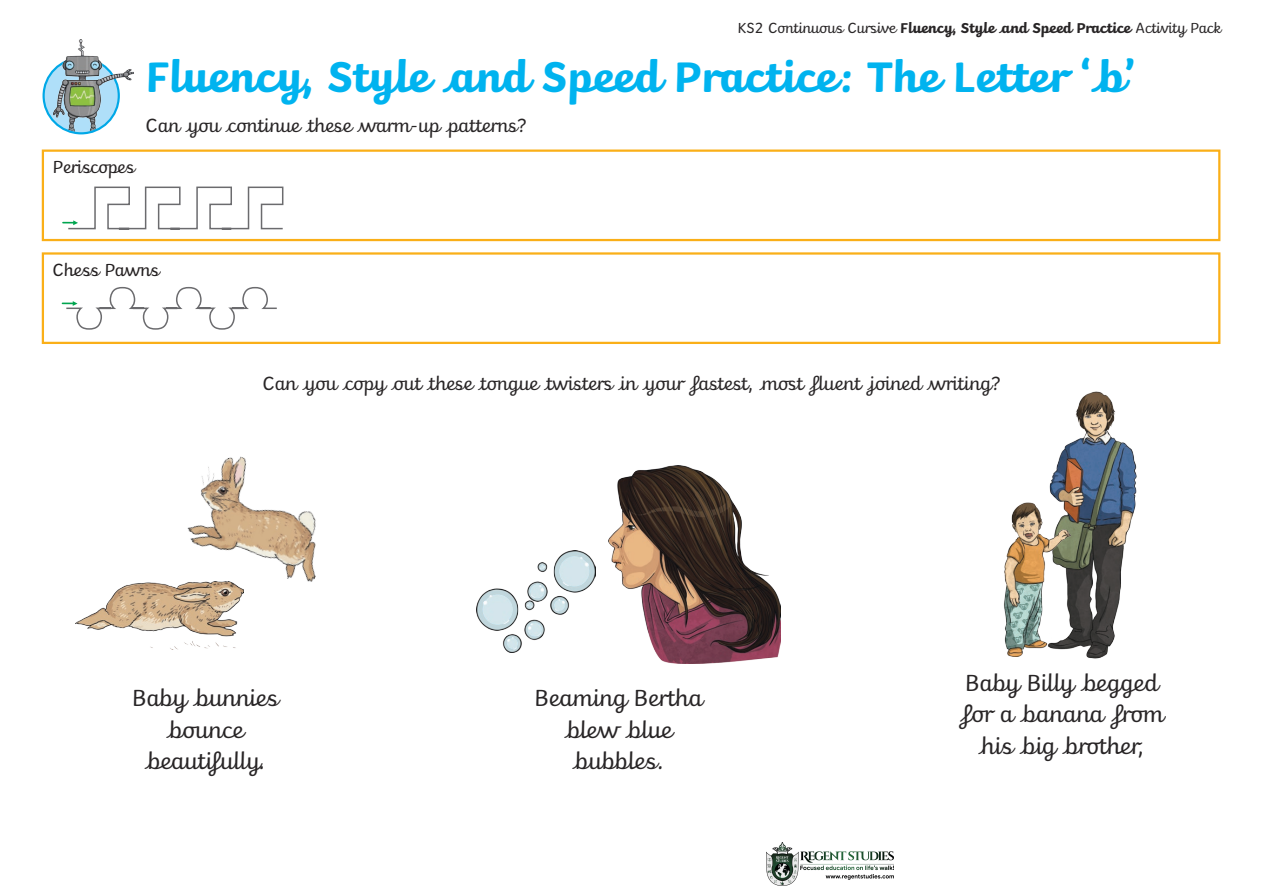
<style>
.page{position:relative;width:1263px;height:893px;background:#fff}
.page>*{position:absolute;margin:0;border:0;box-sizing:border-box;transform-origin:0 0}
.Heading_1{font:700 45px "Twinkl Cursive Looped";color:#00b3ef}
.KS1_Body_Copy{font:24px/31.5px "Twinkl Cursive Looped";color:#282526;text-align:center}
.KS2_Body_Copy{font:19.5px "Twinkl Cursive Looped";color:#282526}
.t1{font:18px "Twinkl Cursive Looped";color:#231f20}
.t2{font:15px "Twinkl Cursive Looped";color:#282526}
.s1{font-weight:700}
</style>
<div class="page">
<div style="left:42px;top:150px;width:1178px;height:91px;border:2px solid #faaf18"></div>
<div style="left:42px;top:252px;width:1178px;height:92px;border:2px solid #faaf18"></div>
<div style="left:44px;top:58px;width:75px;height:75px;background:#afdff9;border-radius:50%"></div>
<img style="left:54px;top:121px;width:57px;height:11px">
<div style="left:43px;top:57px;width:77px;height:77px;border:2px solid #00a8e7;border-radius:50%"></div>
<img style="left:54px;top:40px;width:79px;height:81px">
<svg style="left:63px;top:186px;width:221px;height:44px"></svg>
<svg style="left:62px;top:286px;width:215px;height:44px"></svg>
<img style="left:76px;top:582px;width:168px;height:68px">
<img style="left:179px;top:456px;width:137px;height:131px">
<img style="left:1049px;top:391px;width:88px;height:268px">
<img style="left:1004px;top:501px;width:71px;height:156px">
<img style="left:609px;top:465px;width:172px;height:199px">
<img style="left:477px;top:551px;width:119px;height:101px">
<img style="left:767px;top:842px;width:126px;height:44px">
<p class="t2" style="left:738px;top:19px;width:484px">KS2 Continuous Cursive <span class="s1">Fluency, Style and Speed Practice</span> Activity Pack</p>
<p class="t1" style="left:53px;top:157px;width:83px">Periscopes</p>
<p class="Heading_1" style="left:146px;top:49px;width:992px">Fluency, Style and Speed Practice: The Letter ‘b’</p>
<p class="KS2_Body_Copy" style="left:146px;top:114px;width:382px">Can you continue these warm-up patterns?</p>
<p class="t1" style="left:53px;top:260px;width:108px">Chess Pawns</p>
<p class="KS2_Body_Copy" style="left:263px;top:372px;width:739px">Can you copy out these tongue twisters in your fastest, most fluent joined writing?</p>
<p class="KS1_Body_Copy" style="left:132px;top:683px;width:148px">Baby bunnies bounce beautifully.</p>
<p class="KS1_Body_Copy" style="left:534px;top:683px;width:169px">Beaming Bertha blew blue bubbles.</p>
<p class="KS1_Body_Copy" style="left:959px;top:667px;width:205px">Baby Billy begged for a banana from his big brother,</p>
</div>
